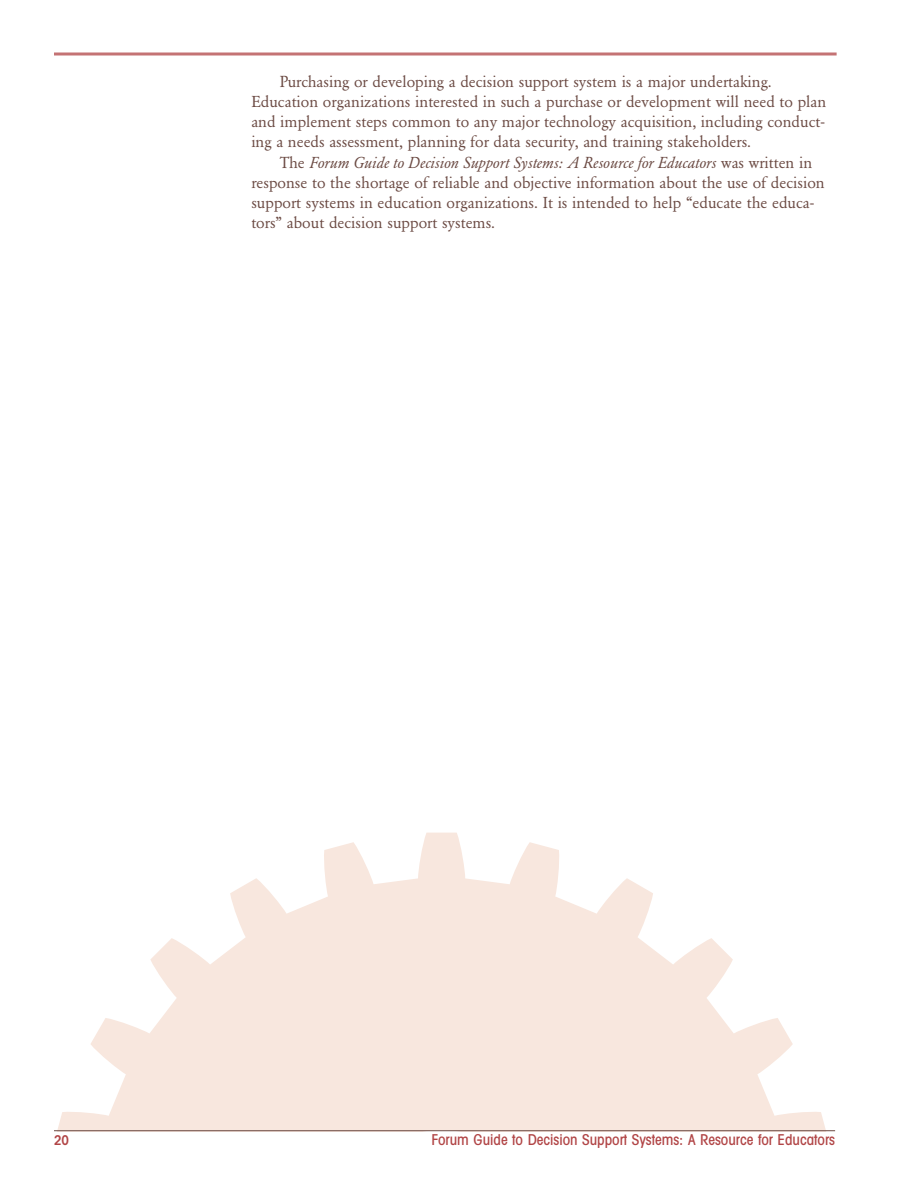
<style>
.page{position:relative;width:918px;height:1188px;background:#fff}
.page>*{position:absolute;margin:0;border:0;box-sizing:border-box;transform-origin:0 0}
.t1{font:15.75px/20.2px "Garamond BE";color:#6b4a43}
.t2{font:500 condensed 15px "Avant Garde";color:#b14546}
.t3{font:600 condensed 13.5px "Avant Garde";color:#b14546}
.s1{font-style:italic}
</style>
<div class="page">
<svg style="left:54px;top:52px;width:783px;height:4px;background:#d29596"></svg>
<svg style="left:57px;top:833px;width:779px;height:298px;fill:#f8e7de"></svg>
<hr style="left:54px;top:1130px;width:781px;height:1px;background:#6b4a43">
<p class="t1" style="left:251px;top:72px;width:576px;text-indent:29px">Purchasing or developing a decision support system is a major undertaking.<br>Education organizations interested in such a purchase or development will need to plan and implement steps common to any major technology acquisition, including conduct&shy;ing a needs assessment, planning for data security, and training stakeholders.</p>
<p class="t1" style="left:251px;top:153px;width:575px;text-indent:29px">The <span class="s1">Forum Guide to Decision Support Systems: A Resource for Educators</span> was written in response to the shortage of reliable and objective information about the use of decision support systems in education organizations. It is intended to help “educate the educa&shy;tors” about decision support systems.</p>
<p class="t3" style="left:54px;top:1136px;width:17px">20</p>
<p class="t2" style="left:431px;top:1134px;width:405px">Forum Guide to Decision Support Systems: A Resource for Educators</p>
</div>
